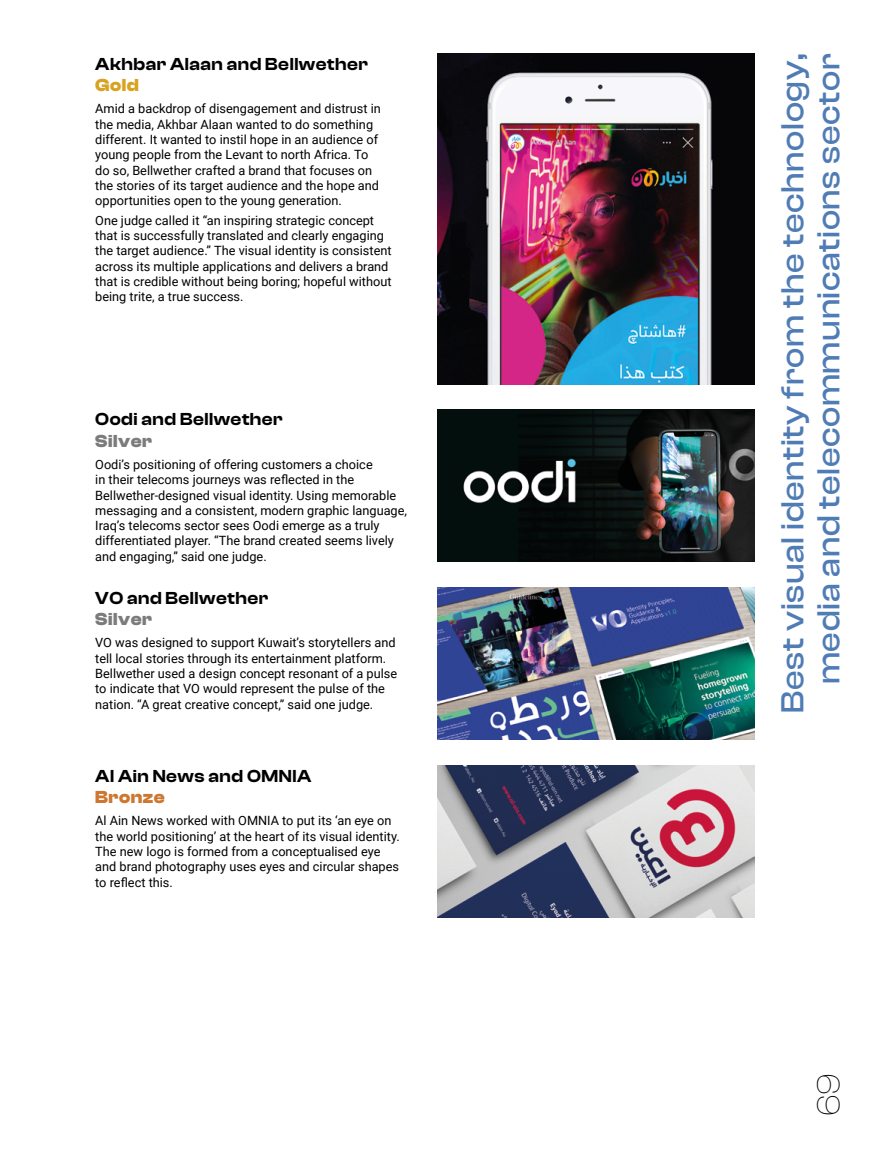
<style>
.page{position:relative;width:893px;height:1170px;background:#fff}
.page>*{position:absolute;margin:0;border:0;box-sizing:border-box;transform-origin:0 0}
.t1{font:500 33px/36px "Clash Display";letter-spacing:.02em;color:#507cb6;text-align:right}
.t2{font:200 33px "Clash Display";color:#000}
.t3{font:600 18px "Clash Display";letter-spacing:.03em;color:#000}
.t4{font:700 18px "Clash Display";letter-spacing:.03em;color:#7c7b7b}
.t5{font:700 18px "Clash Display";letter-spacing:.03em;color:#ce7730}
.t6{font:700 18px "Clash Display";color:#d7a320}
.t7{font:12.75px/15.3px "Roboto";color:#000}
</style>
<div class="page">
<img style="left:438px;top:587px;width:316px;height:152px">
<img style="left:438px;top:765px;width:316px;height:152px">
<img style="left:438px;top:54px;width:316px;height:330px">
<img style="left:438px;top:409px;width:316px;height:153px">
<h2 class="t3" style="left:95px;top:54px;width:274px">Akhbar Alaan and Bellwether</h2>
<h2 class="t6" style="left:95px;top:75px;width:45px">Gold</h2>
<p class="t7" style="left:95px;top:101px;width:287px">Amid a backdrop of disengagement and distrust in the media, Akhbar Alaan wanted to do something different. It wanted to instil hope in an audience of young people from the Levant to north Africa. To do so, Bellwether crafted a brand that focuses on the stories of its target audience and the hope and opportunities open to the young generation.</p>
<p class="t7" style="left:95px;top:212px;width:298px">One judge called it “an inspiring strategic concept that is successfully translated and clearly engaging the target audience.” The visual identity is consistent across its multiple applications and delivers a brand that is credible without being boring; hopeful without being trite, a true success.</p>
<h2 class="t3" style="left:95px;top:409px;width:189px">Oodi and Bellwether</h2>
<h2 class="t4" style="left:95px;top:431px;width:58px">Silver</h2>
<p class="t7" style="left:95px;top:456px;width:313px">Oodi’s positioning of offering customers a choice<br>in their telecoms journeys was reflected in the Bellwether-designed visual identity. Using memorable messaging and a consistent, modern graphic language, Iraq’s telecoms sector sees Oodi emerge as a truly differentiated player. “The brand created seems lively and engaging,” said one judge.</p>
<h2 class="t3" style="left:95px;top:587px;width:175px">VO and Bellwether</h2>
<h2 class="t4" style="left:95px;top:609px;width:58px">Silver</h2>
<p class="t7" style="left:95px;top:634px;width:303px">VO was designed to support Kuwait’s storytellers and tell local stories through its entertainment platform.<br>Bellwether used a design concept resonant of a pulse to indicate that VO would represent the pulse of the nation. “A great creative concept,” said one judge.</p>
<h2 class="t3" style="left:95px;top:765px;width:218px">Al Ain News and OMNIA</h2>
<h2 class="t5" style="left:95px;top:787px;width:71px">Bronze</h2>
<p class="t7" style="left:95px;top:812px;width:306px">Al Ain News worked with OMNIA to put its ‘an eye on the world positioning’ at the heart of its visual identity.<br>The new logo is formed from a conceptualised eye and brand photography uses eyes and circular shapes to reflect this.</p>
<h1 class="t1" style="left:774px;top:712px;width:660px;rotate:-90deg">Best visual identity from the technology, media and telecommunications sector</h1>
<h1 class="t2" style="left:810px;top:1116px;width:45px;rotate:-90deg">69</h1>
</div>
